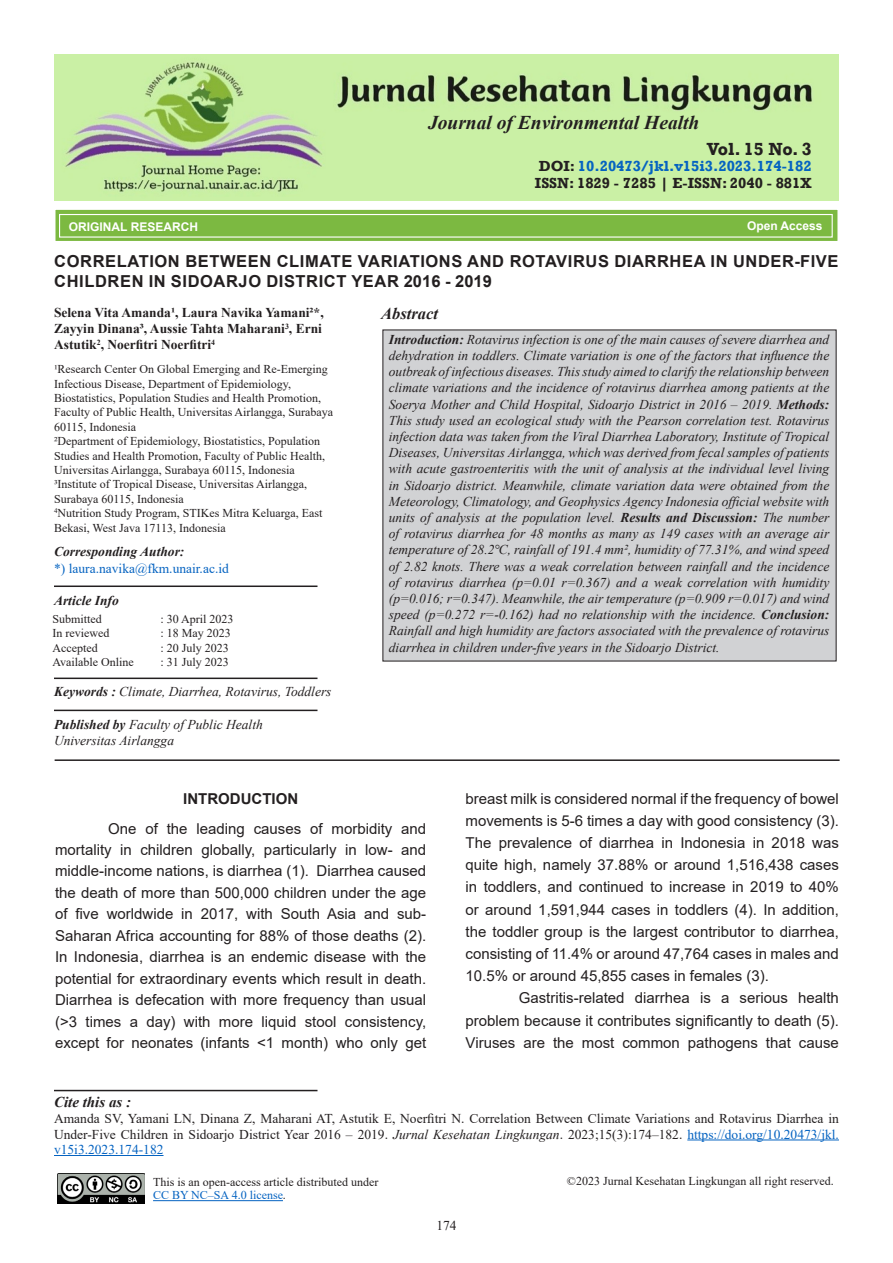
<style>
.page{position:relative;width:893px;height:1263px;background:#fff}
.page>*{position:absolute;margin:0;border:0;box-sizing:border-box;transform-origin:0 0}
.sumber_tbl_fig{font:italic 700 19.5px "Times New Roman";color:#231f20}
.authors{font:700 18px "Rockwell";color:#231f20}
.Judul_1{font:700 16.5px/19.8px "Arial";letter-spacing:.035em;color:#231f20}
.abstract{font:italic 700 16.5px "Times New Roman";color:#231f20}
.isi_sub_1{font:15px/21.5px "Arial";color:#231f20;text-align:justify}
.authors-2{font:700 15px "Rockwell";color:#0563c1}
.authors-3{font:700 15px "Rockwell";color:#231f20}
.sub_1{font:700 15px "Arial";color:#231f20}
.sumber_tbl_fig-2{font:italic 700 15px "Times New Roman";color:#231f20}
.isi_abstrak_eng{font:italic 13.5px/16.2px "Times New Roman";color:#231f20;text-align:justify}
.sumber_tbl_fig-3{font:13.5px/15.5px "Times New Roman";color:#231f20;text-align:justify}
.authors-4{font:700 13.5px/16.2px "Times New Roman";color:#231f20}
.publish_by{font:italic 13.5px "Times New Roman";color:#231f20}
.key_words{font:italic 13.5px "Times New Roman";color:#231f20}
.email{font:13.5px "Times New Roman";color:#0563c1}
.corresponding_email{font:italic 700 13.5px "Times New Roman";color:#231f20}
.info_artikel{font:italic 700 13.5px "Times New Roman";color:#231f20}
.afiliasi{font:12px/14.4px "Times New Roman";color:#231f20}
.sumber_tbl_fig-4{font:12px/13.8px "Times New Roman";color:#231f20}
.isi_info_artikel{font:12px "Times New Roman";color:#231f20}
.Judul_1-2{font:700 12px "Arial";color:#fff}
.s1{color:#231f20}
.s2{font-weight:700}
.s3{font-style:italic}
.s4{color:#0563c1}
</style>
<div class="page">
<img style="left:54px;top:54px;width:785px;height:146px">
<div style="left:383px;top:330px;width:453px;height:331px;background:#d1d2d4"></div>
<div style="left:54px;top:208px;width:785px;height:34px;background:#7cb941;border:2px solid #fff"></div>
<div style="left:59px;top:214px;width:774px;height:24px;border:1px solid #fff"></div>
<hr style="left:55px;top:759px;width:785px;height:2px;background:#231f20">
<hr style="left:687px;top:1139px;width:152px;height:1px;background:#0563c1">
<hr style="left:54px;top:1155px;width:109px;height:1px;background:#0563c1">
<hr style="left:54px;top:1090px;width:263px;height:1px;background:#231f20">
<hr style="left:54px;top:585px;width:263px;height:2px;background:#231f20">
<hr style="left:54px;top:677px;width:263px;height:2px;background:#231f20">
<hr style="left:54px;top:710px;width:263px;height:1px;background:#231f20">
<hr style="left:153px;top:1200px;width:130px;height:1px;background:#0563c1">
<img style="left:57px;top:1173px;width:87px;height:31px">
<p class="sumber_tbl_fig" style="left:428px;top:109px;width:273px">Journal of Environmental Health</p>
<p class="authors" style="left:707px;top:138px;width:106px">Vol. 15 No. 3</p>
<p class="authors-2" style="left:539px;top:157px;width:275px"><span class="s1">DOI:</span> 10.20473/jkl.v15i3.2023.174-182</p>
<p class="authors-3" style="left:535px;top:174px;width:278px">ISSN: 1829 - 7285 | E-ISSN: 2040 - 881X</p>
<p class="Judul_1-2" style="left:69px;top:218px;width:131px">ORIGINAL RESEARCH</p>
<p class="Judul_1-2" style="left:747px;top:217px;width:77px">Open Access</p>
<p class="Judul_1" style="left:54px;top:252px;width:786px">CORRELATION BETWEEN CLIMATE VARIATIONS AND ROTAVIRUS DIARRHEA IN UNDER-FIVE<br>CHILDREN IN SIDOARJO DISTRICT YEAR 2016 - 2019</p>
<p class="authors-4" style="left:54px;top:304px;width:271px">Selena Vita Amanda¹, Laura Navika Yamani²*,<br>Zayyin Dinana³, Aussie Tahta Maharani<sup>3</sup>, Erni<br>Astutik<sup>2</sup>, Noerfitri Noerfitri<sup>4</sup></p>
<p class="afiliasi" style="left:54px;top:362px;width:281px">¹Research Center On Global Emerging and Re-Emerging Infectious Disease, Department of Epidemiology, Biostatistics, Population Studies and Health Promotion, Faculty of Public Health, Universitas Airlangga, Surabaya 60115, Indonesia</p>
<p class="afiliasi" style="left:54px;top:434px;width:272px">²Department of Epidemiology, Biostatistics, Population<br>Studies and Health Promotion, Faculty of Public Health,<br>Universitas Airlangga, Surabaya 60115, Indonesia</p>
<p class="afiliasi" style="left:54px;top:477px;width:255px">³Institute of Tropical Disease, Universitas Airlangga,<br>Surabaya 60115, Indonesia</p>
<p class="afiliasi" style="left:54px;top:506px;width:270px"><sup>4</sup>Nutrition Study Program, STIKes Mitra Keluarga, East<br>Bekasi, West Java 17113, Indonesia</p>
<p class="abstract" style="left:381px;top:302px;width:58px">Abstract</p>
<p class="isi_abstrak_eng" style="left:389px;top:331px;width:442px"><span class="s2">Introduction:</span> Rotavirus infection is one of the main causes of severe diarrhea and dehydration in toddlers. Climate variation is one of the factors that influence the outbreak of infectious diseases. This study aimed to clarify the relationship between climate variations and the incidence of rotavirus diarrhea among patients at the Soerya Mother and Child Hospital, Sidoarjo District in 2016 – 2019. <span class="s2">Methods:<br></span>This study used an ecological study with the Pearson correlation test. Rotavirus infection data was taken from the Viral Diarrhea Laboratory, Institute of Tropical Diseases, Universitas Airlangga, which was derived from fecal samples of patients with acute gastroenteritis with the unit of analysis at the individual level living in Sidoarjo district. Meanwhile, climate variation data were obtained from the Meteorology, Climatology, and Geophysics Agency Indonesia official website with units of analysis at the population level. <span class="s2">Results and Discussion:</span> The number of rotavirus diarrhea for 48 months as many as 149 cases with an average air temperature of 28.2℃, rainfall of 191.4 mm², humidity of 77.31%, and wind speed of 2.82 knots. There was a weak correlation between rainfall and the incidence of rotavirus diarrhea (p=0.01 r=0.367) and a weak correlation with humidity (p=0.016; r=0.347). Meanwhile, the air temperature (p=0.909 r=0.017) and wind speed (p=0.272 r=-0.162) had no relationship with the incidence. <span class="s2">Conclusion:<br></span>Rainfall and high humidity are factors associated with the prevalence of rotavirus diarrhea in children under-five years in the Sidoarjo District.</p>
<p class="corresponding_email" style="left:54px;top:542px;width:132px">Corresponding Author:</p>
<p class="email" style="left:54px;top:559px;width:176px">*) laura.navika@fkm.unair.ac.id</p>
<p class="info_artikel" style="left:54px;top:591px;width:66px">Article Info</p>
<p class="isi_info_artikel" style="left:53px;top:610px;width:51px">Submitted</p>
<p class="isi_info_artikel" style="left:161px;top:610px;width:75px">: 30 April 2023</p>
<p class="isi_info_artikel" style="left:53px;top:625px;width:58px">In reviewed</p>
<p class="isi_info_artikel" style="left:161px;top:625px;width:72px">: 18 May 2023</p>
<p class="isi_info_artikel" style="left:53px;top:639px;width:47px">Accepted</p>
<p class="isi_info_artikel" style="left:161px;top:639px;width:70px">: 20 July 2023</p>
<p class="isi_info_artikel" style="left:53px;top:654px;width:83px">Available Online</p>
<p class="isi_info_artikel" style="left:161px;top:654px;width:70px">: 31 July 2023</p>
<p class="key_words" style="left:54px;top:682px;width:279px"><span class="s2">Keywords :</span> Climate, Diarrhea, Rotavirus, Toddlers</p>
<p class="publish_by" style="left:54px;top:715px;width:210px"><span class="s2">Published by</span> Faculty of Public Health</p>
<p class="publish_by" style="left:54px;top:732px;width:122px">Universitas Airlangga</p>
<p class="sub_1" style="left:183px;top:788px;width:116px">INTRODUCTION</p>
<p class="isi_sub_1" style="left:55px;top:817px;width:373px;text-indent:53px">One of the leading causes of morbidity and mortality in children globally, particularly in low- and middle-income nations, is diarrhea (1). Diarrhea caused the death of more than 500,000 children under the age of five worldwide in 2017, with South Asia and sub-Saharan Africa accounting for 88% of those deaths (2).<br>In Indonesia, diarrhea is an endemic disease with the potential for extraordinary events which result in death.<br>Diarrhea is defecation with more frequency than usual (&gt;3 times a day) with more liquid stool consistency, except for neonates (infants &lt;1 month) who only get</p>
<p class="isi_sub_1" style="left:466px;top:787px;width:375px;line-height:22.2px">breast milk is considered normal if the frequency of bowel movements is 5-6 times a day with good consistency (3).<br>The prevalence of diarrhea in Indonesia in 2018 was quite high, namely 37.88% or around 1,516,438 cases in toddlers, and continued to increase in 2019 to 40% or around 1,591,944 cases in toddlers (4). In addition, the toddler group is the largest contributor to diarrhea, consisting of 11.4% or around 47,764 cases in males and 10.5% or around 45,855 cases in females (3).</p>
<p class="isi_sub_1" style="left:466px;top:987px;width:375px;line-height:22.2px;text-indent:53px">Gastritis-related diarrhea is a serious health problem because it contributes significantly to death (5).<br>Viruses are the most common pathogens that cause</p>
<p class="sumber_tbl_fig-2" style="left:54px;top:1092px;width:79px">Cite this as :</p>
<p class="sumber_tbl_fig-3" style="left:54px;top:1110px;width:786px">Amanda SV, Yamani LN, Dinana Z, Maharani AT, Astutik E, Noerfitri N. Correlation Between Climate Variations and Rotavirus Diarrhea in Under-Five Children in Sidoarjo District Year 2016 – 2019. <span class="s3">Jurnal Kesehatan Lingkungan</span>. 2023;15(3):174–182. <span class="s4">https://doi.org/10.20473/jkl. v15i3.2023.174-182</span></p>
<p class="sumber_tbl_fig-4" style="left:153px;top:1174px;width:227px">This is an open-access article distributed under<br><span class="s4">CC BY NC–SA 4.0 license</span>.</p>
<p class="sumber_tbl_fig-4" style="left:567px;top:1174px;width:268px">©2023 Jurnal Kesehatan Lingkungan all right reserved.</p>
<p class="sumber_tbl_fig-3" style="left:436px;top:1218px;width:22px">174</p>
</div>
